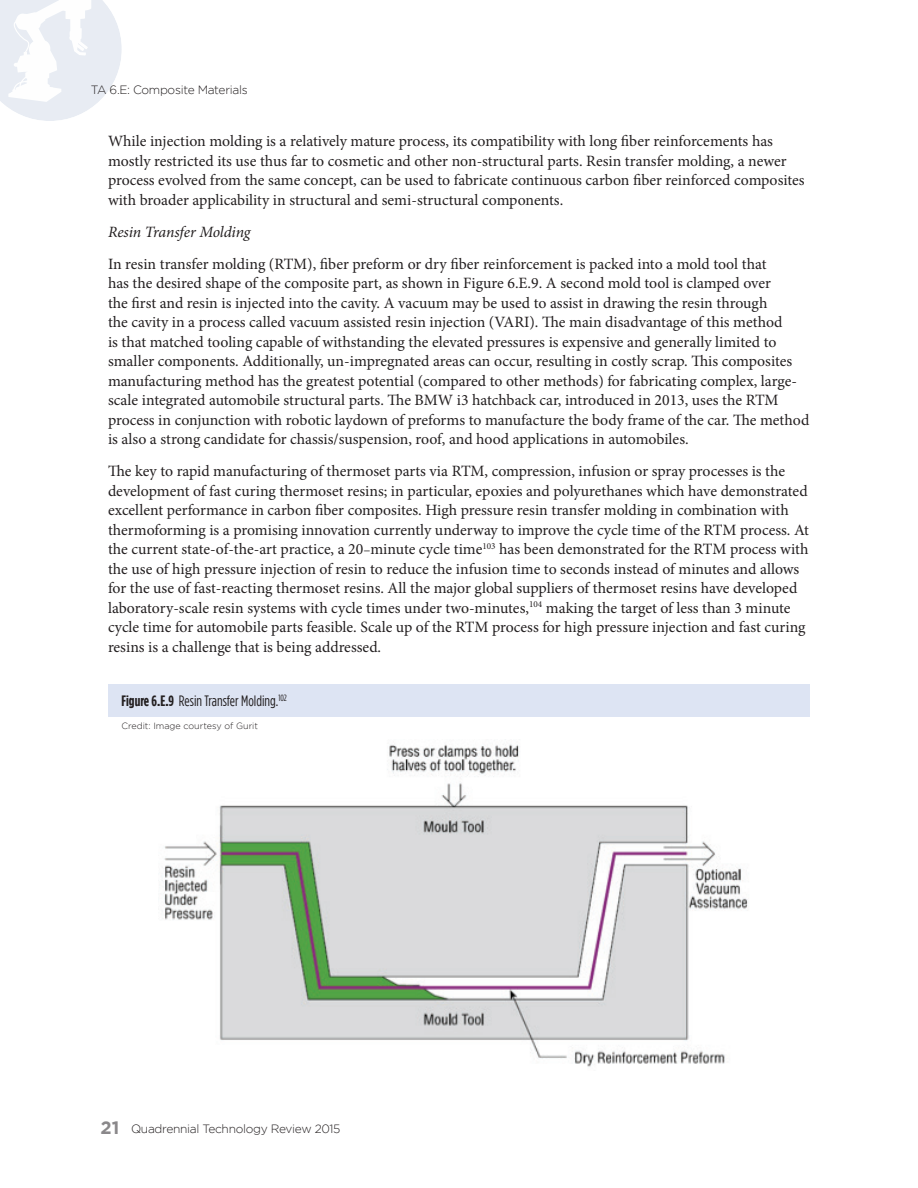
<style>
.page{position:relative;width:918px;height:1188px;background:#fff}
.page>*{position:absolute;margin:0;border:0;box-sizing:border-box;transform-origin:0 0}
.Body_Text{font:15.75px/19.5px "Minion Pro";color:#231f20}
.Body_Text-2{font:italic 15.75px "Minion Pro";letter-spacing:-.01em;color:#231f20}
.Figure_Text{font:15px "Gotham Condensed";color:#231f20}
.t1{font:300 12px "Gotham";letter-spacing:-.025em;color:#231f20}
.Photo_Credit{font:300 9px "Gotham";color:#231f20}
.s1{font-size:13.5px}
.s2{font-weight:700}
.s3{font-weight:700;font-size:18px;color:#8a888a}
</style>
<div class="page">
<svg style="left:0;top:0;width:122px;height:121px"></svg>
<div style="left:108px;top:684px;width:702px;height:33px;background:#dde4f3"></div>
<img style="left:162px;top:744px;width:586px;height:323px">
<p class="t1" style="left:91px;top:83px;width:159px">TA 6.E: Composite Materials</p>
<p class="Body_Text" style="left:108px;top:132px;width:698px">While injection molding is a relatively mature process, its compatibility with long fiber reinforcements has mostly restricted its use thus far to cosmetic and other non-structural parts. Resin transfer molding, a newer process evolved from the same concept, can be used to fabricate continuous carbon fiber reinforced composites with broader applicability in structural and semi-structural components.</p>
<p class="Body_Text-2" style="left:108px;top:221px;width:144px">Resin Transfer Molding</p>
<p class="Body_Text" style="left:108px;top:254px;width:703px">In resin transfer molding (RTM), fiber preform or dry fiber reinforcement is packed into a mold tool that<br>has the desired shape of the composite part, as shown in Figure 6.E.9. A second mold tool is clamped over<br>the first and resin is injected into the cavity. A vacuum may be used to assist in drawing the resin through<br>the cavity in a process called vacuum assisted resin injection (VARI). The main disadvantage of this method<br>is that matched tooling capable of withstanding the elevated pressures is expensive and generally limited to smaller components. Additionally, un-impregnated areas can occur, resulting in costly scrap. This composites manufacturing method has the greatest potential (compared to other methods) for fabricating complex, large&shy;scale integrated automobile structural parts. The BMW i3 hatchback car, introduced in 2013, uses the RTM process in conjunction with robotic laydown of preforms to manufacture the body frame of the car. The method is also a strong candidate for chassis/suspension, roof, and hood applications in automobiles.</p>
<p class="Body_Text" style="left:108px;top:462px;width:703px">The key to rapid manufacturing of thermoset parts via RTM, compression, infusion or spray processes is the development of fast curing thermoset resins; in particular, epoxies and polyurethanes which have demonstrated excellent performance in carbon fiber composites. High pressure resin transfer molding in combination with thermoforming is a promising innovation currently underway to improve the cycle time of the RTM process. At the current state-of-the-art practice, a 20<span class="s1">–</span>minute cycle time<sup>103</sup> has been demonstrated for the RTM process with the use of high pressure injection of resin to reduce the infusion time to seconds instead of minutes and allows for the use of fast-reacting thermoset resins. All the major global suppliers of thermoset resins have developed laboratory-scale resin systems with cycle times under two-minutes,<sup>104</sup> making the target of less than 3 minute cycle time for automobile parts feasible. Scale up of the RTM process for high pressure injection and fast curing resins is a challenge that is being addressed.</p>
<p class="Figure_Text" style="left:122px;top:693px;width:167px"><span class="s2">Figure 6.E.9</span> Resin Transfer Molding.<sup>102</sup></p>
<p class="Photo_Credit" style="left:122px;top:721px;width:138px">Credit: Image courtesy of Gurit</p>
<p class="t1" style="left:100px;top:1122px;width:242px"><span class="s3">21</span> Quadrennial Technology Review 2015</p>
</div>
